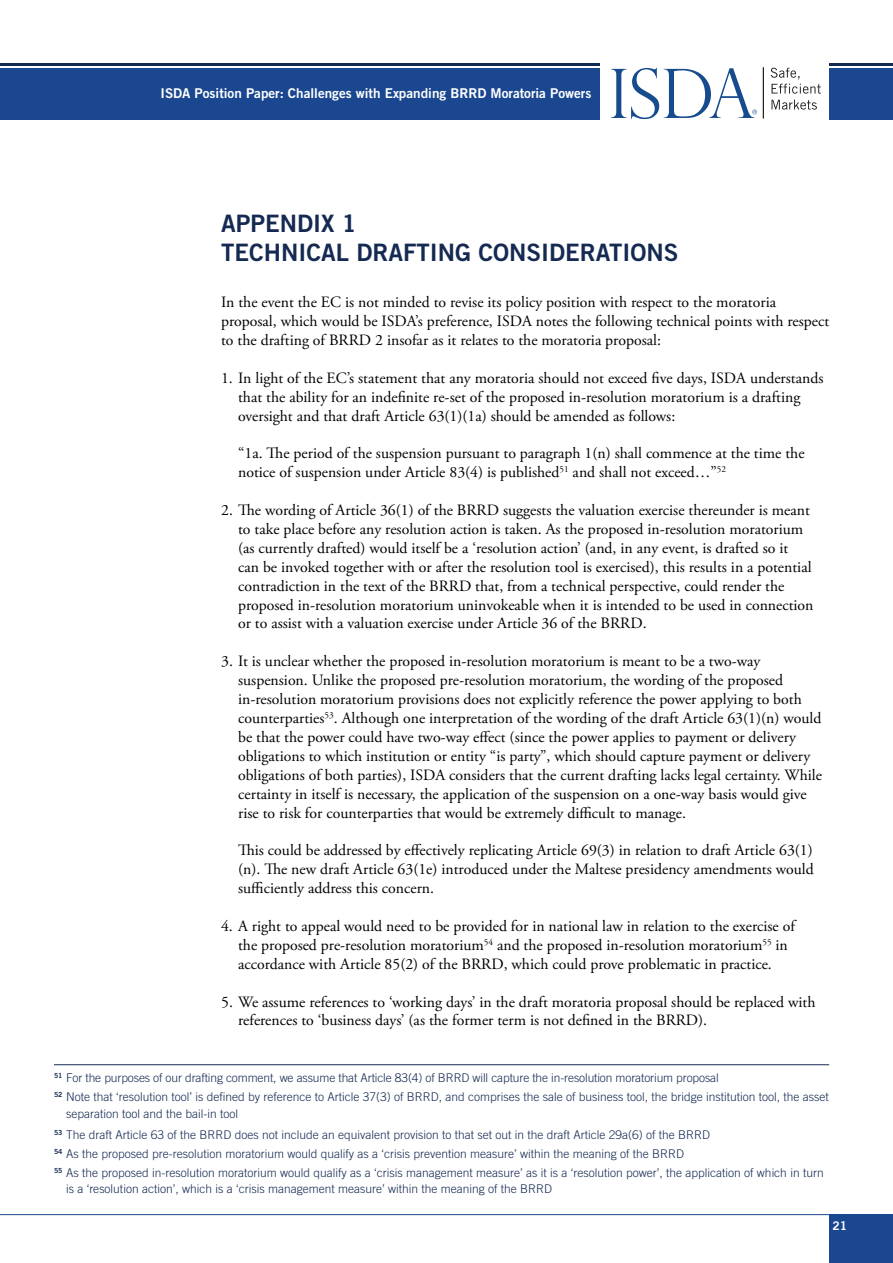
<style>
.page{position:relative;width:893px;height:1263px;background:#fff}
.page>*{position:absolute;margin:0;border:0;box-sizing:border-box;transform-origin:0 0}
.t1{font:24px/28.8px "Trade Gothic Bold Two";color:#152a52}
.t2{font:15.75px/18.9px "Adobe Garamond Pro";color:#000}
.t3{font:13.5px "Trade Gothic LT Std Bd 2";color:#fff}
.t4{font:300 12px/18.9px "Trade Gothic LT Std";color:#152a52}
.t5{font:12px "Trade Gothic Bold Two";color:#fff}
</style>
<div class="page">
<div style="left:0;top:68px;width:600px;height:51px;background:#1a4790"></div>
<div style="left:829px;top:68px;width:64px;height:51px;background:#1a4790"></div>
<hr style="left:0;top:64px;width:600px;height:2px;background:#152a52">
<hr style="left:829px;top:64px;width:64px;height:2px;background:#152a52">
<div style="left:829px;top:1214px;width:64px;height:49px;background:#1a4790"></div>
<svg style="left:771px;top:68px;width:50px;height:26px"></svg>
<svg style="left:771px;top:100px;width:46px;height:10px"></svg>
<hr style="left:763px;top:67px;width:1px;height:51px;background:#231f20">
<svg style="left:611px;top:68px;width:146px;height:51px"></svg>
<hr style="left:0;top:1214px;width:829px;height:1px;background:#1a4790">
<hr style="left:54px;top:1064px;width:775px;height:1px;background:#152a52">
<p class="t3" style="left:160px;top:85px;width:432px">ISDA Position Paper: Challenges with Expanding BRRD Moratoria Powers</p>
<h1 class="t1" style="left:221px;top:209px;width:459px">APPENDIX 1<br>TECHNICAL DRAFTING CONSIDERATIONS</h1>
<p class="t2" style="left:221px;top:293px;width:610px">In the event the EC is not minded to revise its policy position with respect to the moratoria proposal, which would be ISDA’s preference, ISDA notes the following technical points with respect to the drafting of BRRD 2 insofar as it relates to the moratoria proposal:</p>
<p class="t2" style="left:238px;top:369px;width:587px;text-indent:-17px">1. In light of the EC’s statement that any moratoria should not exceed five days, ISDA understands that the ability for an indefinite re-set of the proposed in-resolution moratorium is a drafting oversight and that draft Article 63(1)(1a) should be amended as follows:</p>
<p class="t2" style="left:238px;top:444px;width:568px">“1a. The period of the suspension pursuant to paragraph 1(n) shall commence at the time the notice of suspension under Article 83(4) is published<sup>51</sup> and shall not exceed…”<sup>52</sup></p>
<p class="t2" style="left:238px;top:501px;width:577px;text-indent:-17px">2. The wording of Article 36(1) of the BRRD suggests the valuation exercise thereunder is meant to take place before any resolution action is taken. As the proposed in-resolution moratorium (as currently drafted) would itself be a ‘resolution action’ (and, in any event, is drafted so it<br>can be invoked together with or after the resolution tool is exercised), this results in a potential contradiction in the text of the BRRD that, from a technical perspective, could render the proposed in-resolution moratorium uninvokeable when it is intended to be used in connection or to assist with a valuation exercise under Article 36 of the BRRD.</p>
<p class="t2" style="left:238px;top:652px;width:585px;text-indent:-17px">3. It is unclear whether the proposed in-resolution moratorium is meant to be a two-way suspension. Unlike the proposed pre-resolution moratorium, the wording of the proposed in-resolution moratorium provisions does not explicitly reference the power applying to both counterparties<sup>53</sup>. Although one interpretation of the wording of the draft Article 63(1)(n) would be that the power could have two-way effect (since the power applies to payment or delivery obligations to which institution or entity “is party”, which should capture payment or delivery obligations of both parties), ISDA considers that the current drafting lacks legal certainty. While certainty in itself is necessary, the application of the suspension on a one-way basis would give rise to risk for counterparties that would be extremely difficult to manage.</p>
<p class="t2" style="left:238px;top:841px;width:577px;text-align:justify">This could be addressed by effectively replicating Article 69(3) in relation to draft Article 63(1) (n). The new draft Article 63(1e) introduced under the Maltese presidency amendments would sufficiently address this concern.</p>
<p class="t2" style="left:238px;top:917px;width:558px;text-indent:-17px">4. A right to appeal would need to be provided for in national law in relation to the exercise of the proposed pre-resolution moratorium<sup>54</sup> and the proposed in-resolution moratorium<sup>55</sup> in accordance with Article 85(2) of the BRRD, which could prove problematic in practice.</p>
<p class="t2" style="left:238px;top:993px;width:579px;text-indent:-17px">5. We assume references to ‘working days’ in the draft moratoria proposal should be replaced with references to ‘business days’ (as the former term is not defined in the BRRD).</p>
<p class="t4" style="left:54px;top:1068px;width:776px"><sup>51</sup> For the purposes of our drafting comment, we assume that Article 83(4) of BRRD will capture the in-resolution moratorium proposal<br><sup>52</sup> Note that ‘resolution tool’ is defined by reference to Article 37(3) of BRRD, and comprises the sale of business tool, the bridge institution tool, the asset</p>
<p class="t4" style="left:54px;top:1102px;width:658px;line-height:21.3px;text-indent:12px">separation tool and the bail-in tool<br><sup>53</sup> The draft Article 63 of the BRRD does not include an equivalent provision to that set out in the draft Article 29a(6) of the BRRD</p>
<p class="t4" style="left:54px;top:1144px;width:771px"><sup>54</sup> As the proposed pre-resolution moratorium would qualify as a ‘crisis prevention measure’ within the meaning of the BRRD<br><sup>55</sup> As the proposed in-resolution moratorium would qualify as a ‘crisis management measure’ as it is a ‘resolution power’, the application of which in turn</p>
<p class="t4" style="left:66px;top:1179px;width:488px">is a ‘resolution action’, which is a ‘crisis management measure’ within the meaning of the BRRD</p>
<p class="t5" style="left:833px;top:1219px;width:16px">21</p>
</div>
